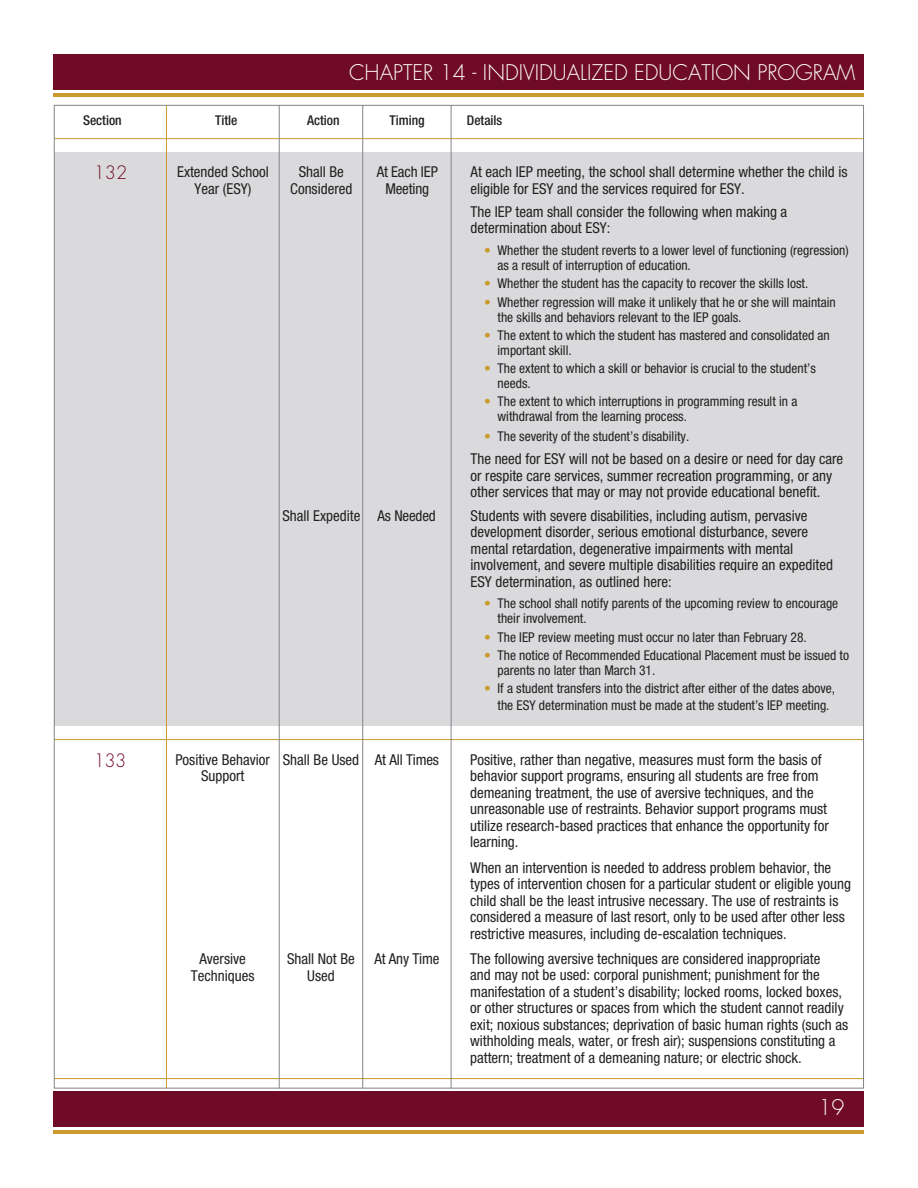
<style>
.page{position:relative;width:918px;height:1188px;background:#fff}
.page>*{position:absolute;margin:0;border:0;box-sizing:border-box;transform-origin:0 0}
.t1{font:300 21px "Futura";color:#fff}
.t2{font:300 18px "Futura";letter-spacing:-.015em;color:#700b25}
.t3{font:condensed 15px/16.5px "Helvetica Neue";color:#231f20}
.t4{font:condensed 13.5px/15px "Helvetica Neue";color:#231f20}
.t5{font:500 condensed 13.5px "Helvetica Neue";color:#231f20}
.s1{color:#ca9a2c}
</style>
<div class="page">
<hr style="left:54px;top:1078px;width:810px;height:1px;background:#ca9a2c">
<hr style="left:54px;top:739px;width:810px;height:1px;background:#ca9a2c">
<hr style="left:54px;top:138px;width:809px;height:1px;background:#ca9a2c">
<div style="left:54px;top:152px;width:810px;height:574px;background:#dadadc"></div>
<hr style="left:53px;top:94px;width:811px;height:3px;background:#ca9a2c">
<div style="left:53px;top:54px;width:811px;height:36px;background:#700b25"></div>
<hr style="left:279px;top:105px;width:1px;height:984px;background:#848587">
<hr style="left:362px;top:105px;width:1px;height:984px;background:#848587">
<hr style="left:451px;top:105px;width:1px;height:983px;background:#848587">
<hr style="left:166px;top:105px;width:1px;height:983px;background:#ca9a2c">
<hr style="left:54px;top:1131px;width:810px;height:3px;background:#ca9a2c">
<div style="left:54px;top:1091px;width:810px;height:36px;background:#700b25"></div>
<h1 class="t1" style="left:349px;top:59px;width:508px">CHAPTER 14 - INDIVIDUALIZED EDUCATION PROGRAM</h1>
<p class="t5" style="left:83px;top:112px;width:40px">Section</p>
<p class="t5" style="left:215px;top:112px;width:24px">Title</p>
<p class="t5" style="left:307px;top:112px;width:34px">Action</p>
<p class="t5" style="left:390px;top:112px;width:37px">Timing</p>
<p class="t5" style="left:467px;top:112px;width:37px">Details</p>
<p class="t2" style="left:94px;top:162px;width:35px">132</p>
<p class="t3" style="left:177px;top:164px;width:93px;text-align:center">Extended School<br>Year (ESY)</p>
<p class="t3" style="left:290px;top:164px;width:64px;text-align:center">Shall Be<br>Considered</p>
<p class="t3" style="left:377px;top:164px;width:63px;text-align:center">At Each IEP<br>Meeting</p>
<p class="t3" style="left:282px;top:507px;width:155px">Shall Expedite As Needed</p>
<p class="t2" style="left:94px;top:749px;width:34px">133</p>
<p class="t3" style="left:175px;top:751px;width:96px;text-align:center">Positive Behavior<br>Support</p>
<p class="t3" style="left:283px;top:751px;width:78px">Shall Be Used</p>
<p class="t3" style="left:375px;top:751px;width:66px">At All Times</p>
<p class="t3" style="left:191px;top:951px;width:65px;text-align:center">Aversive<br>Techniques</p>
<p class="t3" style="left:287px;top:951px;width:69px;text-align:center">Shall Not Be<br>Used</p>
<p class="t3" style="left:374px;top:951px;width:67px">At Any Time</p>
<p class="t3" style="left:471px;top:164px;width:378px">At each IEP meeting, the school shall determine whether the child is eligible for ESY and the services required for ESY.</p>
<p class="t3" style="left:471px;top:203px;width:318px">The IEP team shall consider the following when making a determination about ESY:</p>
<p class="t4" style="left:498px;top:243px;width:353px;text-indent:-14px"><span class="s1">•</span> Whether the student reverts to a lower level of functioning (regression) as a result of interruption of education.</p>
<p class="t4" style="left:484px;top:276px;width:326px"><span class="s1">•</span> Whether the student has the capacity to recover the skills lost.</p>
<p class="t4" style="left:498px;top:294px;width:340px;text-indent:-14px"><span class="s1">•</span> Whether regression will make it unlikely that he or she will maintain the skills and behaviors relevant to the IEP goals.</p>
<p class="t4" style="left:498px;top:328px;width:334px;text-indent:-14px"><span class="s1">•</span> The extent to which the student has mastered and consolidated an important skill.</p>
<p class="t4" style="left:498px;top:361px;width:320px;text-indent:-14px"><span class="s1">•</span> The extent to which a skill or behavior is crucial to the student’s needs.</p>
<p class="t4" style="left:498px;top:394px;width:301px;text-indent:-14px"><span class="s1">•</span> The extent to which interruptions in programming result in a withdrawal from the learning process.</p>
<p class="t4" style="left:484px;top:429px;width:207px"><span class="s1">•</span> The severity of the student’s disability.</p>
<p class="t3" style="left:471px;top:451px;width:374px">The need for ESY will not be based on a desire or need for day care or respite care services, summer recreation programming, or any other services that may or may not provide educational benefit.</p>
<p class="t3" style="left:471px;top:507px;width:364px">Students with severe disabilities, including autism, pervasive development disorder, serious emotional disturbance, severe mental retardation, degenerative impairments with mental involvement, and severe multiple disabilities require an expedited ESY determination, as outlined here:</p>
<p class="t4" style="left:498px;top:596px;width:342px;text-indent:-14px"><span class="s1">•</span> The school shall notify parents of the upcoming review to encourage their involvement.</p>
<p class="t4" style="left:484px;top:629px;width:324px"><span class="s1">•</span> The IEP review meeting must occur no later than February 28.</p>
<p class="t4" style="left:498px;top:648px;width:353px;text-indent:-14px"><span class="s1">•</span> The notice of Recommended Educational Placement must be issued to parents no later than March 31.</p>
<p class="t4" style="left:484px;top:680px;width:353px;line-height:16.5px;text-align:center"><span class="s1">•</span> If a student transfers into the district after either of the dates above, the ESY determination must be made at the student’s IEP meeting.</p>
<p class="t3" style="left:470px;top:751px;width:360px">Positive, rather than negative, measures must form the basis of behavior support programs, ensuring all students are free from demeaning treatment, the use of aversive techniques, and the unreasonable use of restraints. Behavior support programs must utilize research-based practices that enhance the opportunity for learning.</p>
<p class="t3" style="left:470px;top:859px;width:382px">When an intervention is needed to address problem behavior, the types of intervention chosen for a particular student or eligible young child shall be the least intrusive necessary. The use of restraints is considered a measure of last resort, only to be used after other less restrictive measures, including de-escalation techniques.</p>
<p class="t3" style="left:470px;top:950px;width:380px">The following aversive techniques are considered inappropriate<br>and may not be used: corporal punishment; punishment for the manifestation of a student’s disability; locked rooms, locked boxes, or other structures or spaces from which the student cannot readily exit; noxious substances; deprivation of basic human rights (such as withholding meals, water, or fresh air); suspensions constituting a pattern; treatment of a demeaning nature; or electric shock.</p>
<h1 class="t1" style="left:819px;top:1095px;width:28px">19</h1>
</div>
